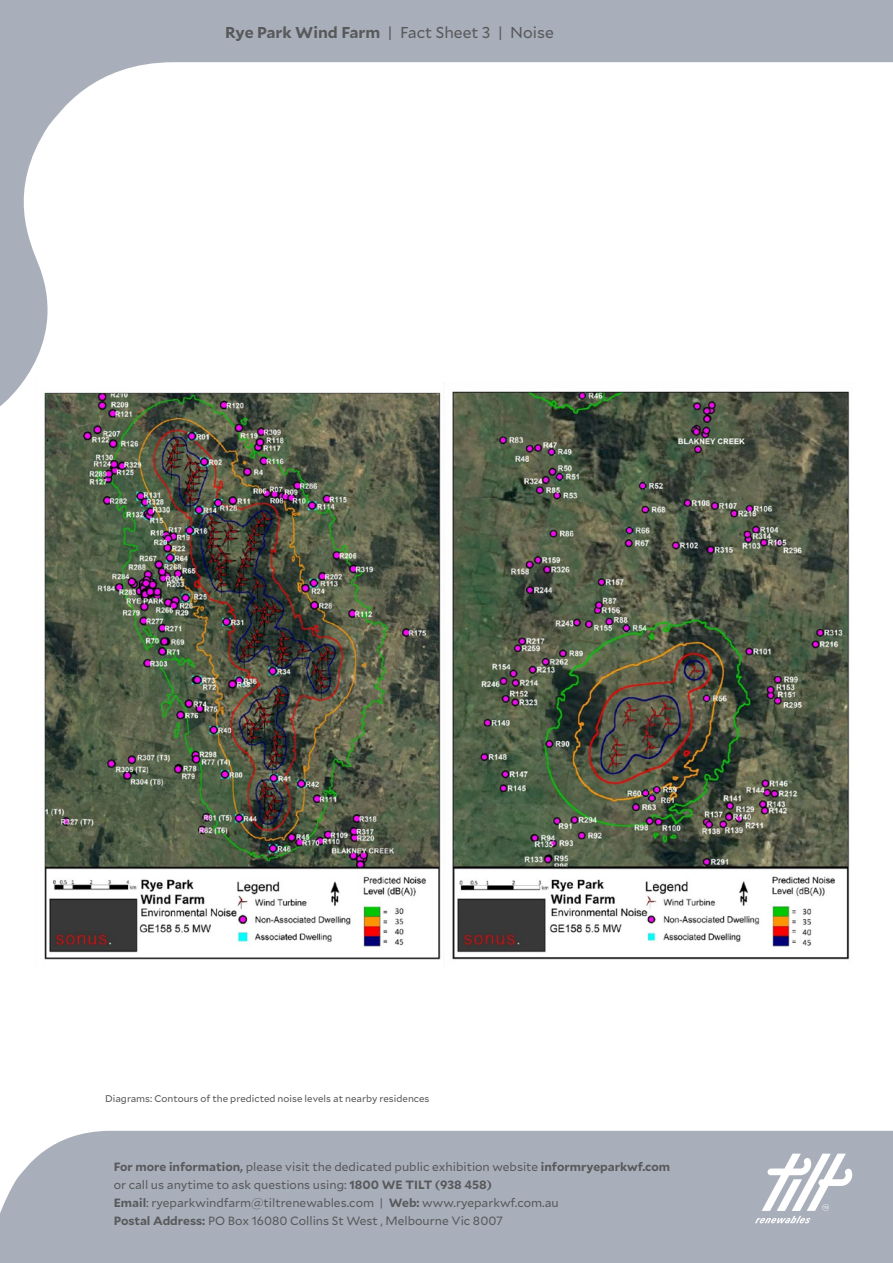
<style>
.page{position:relative;width:893px;height:1263px;background:#fff}
.page>*{position:absolute;margin:0;border:0;box-sizing:border-box;transform-origin:0 0}
.t1{font:15.75px "Mallory";color:#58595b}
.t2{font:12px/18px "Mallory";color:#58595b}
.t3{font:9.75px "Mallory";color:#58595b}
.s1{font-weight:700}
</style>
<div class="page">
<img style="left:44px;top:418px;width:397px;height:542px">
<img style="left:452px;top:418px;width:398px;height:542px">
<div style="left:0;top:1131px;width:893px;height:132px;background:#a9afba"></div>
<svg style="left:0;top:0;width:893px;height:418px"></svg>
<svg style="left:755px;top:1154px;width:97px;height:69px"></svg>
<h1 class="t1" style="left:225px;top:21px;width:330px"><span class="s1">Rye Park Wind Farm</span> | Fact Sheet 3 | Noise</h1>
<p class="t3" style="left:105px;top:1091px;width:326px">Diagrams: Contours of the predicted noise levels at nearby residences</p>
<p class="t2" style="left:114px;top:1157px;width:558px"><span class="s1">For more information,</span> please visit the dedicated public exhibition website <span class="s1">informryeparkwf.com </span>or call us anytime to ask questions using: <span class="s1">1800 WE TILT (938 458)<br>Email</span>: ryeparkwindfarm@tiltrenewables.com | <span class="s1">Web:</span> www.ryeparkwf.com.au<br><span class="s1">Postal Address:</span> PO Box 16080 Collins St West , Melbourne Vic 8007</p>
</div>
